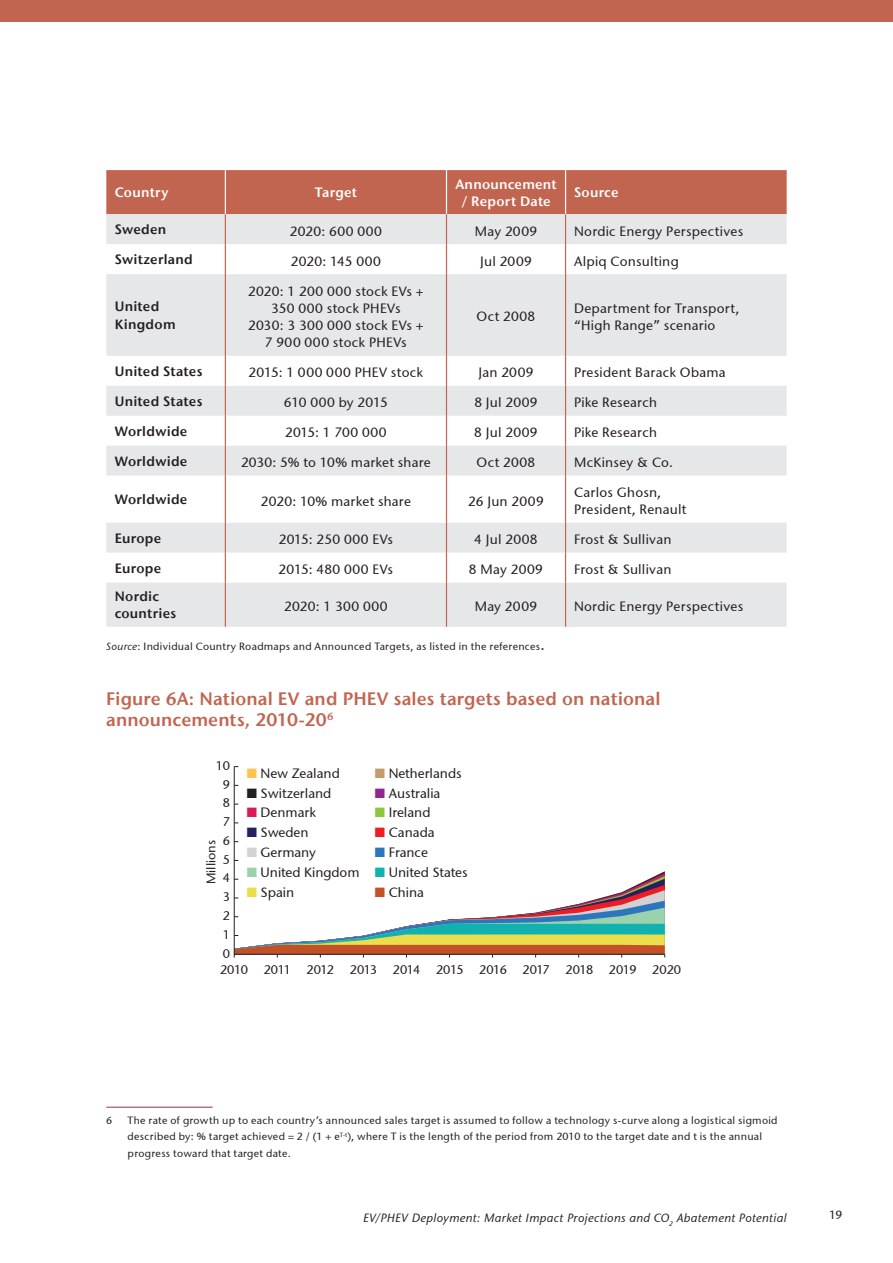
<style>
.page{position:relative;width:893px;height:1263px;background:#fff}
.page>*{position:absolute;margin:0;border:0;box-sizing:border-box;transform-origin:0 0}
.t1{font:18px/21px "Stone Sans ITC Semi";letter-spacing:.005em;color:#c26550}
.t2{font:13.5px/17.2px "Stone Sans ITCTT Medium";letter-spacing:.015em;color:#231f20}
.t3{font:13.5px/17.2px "Stone Sans ITC Semi";letter-spacing:.02em;color:#231f20}
.t4{font:13.5px/17.2px "Stone Sans ITC Semi";letter-spacing:.015em;color:#fff;text-align:center}
.t5{font:12.6px "Stone Sans ITCTT Medium";letter-spacing:-.035em;color:#231f20}
.t6{font:12.6px "Stone Sans ITCTT Medium";color:#231f20}
.t7{font:italic 12px "Stone Sans ITCTT Medium";letter-spacing:.02em;color:#231f20}
.t8{font:12px "Stone Sans ITCTT Medium";color:#231f20}
.t9{font:10.5px/16.5px "Stone Sans ITCTT Medium";letter-spacing:.03em;color:#231f20}
.s1{font-style:italic}
.s2{font-size:15px}
.s3{color:#fec34d}
.s4{color:#d91a5b}
.s5{color:#252161}
.s6{color:#d1d2d4}
.s7{color:#9ad2ae}
.s8{color:#ebdd4b}
.s9{color:#c39a6b}
.s10{color:#90268f}
.s11{color:#8bc63e}
.s12{color:#ee1d23}
.s13{color:#2e76bc}
.s14{color:#11b1af}
.s15{color:#c25128}
</style>
<div class="page">
<div style="left:106px;top:170px;width:681px;height:44px;background:#c26550"></div>
<svg style="left:106px;top:214px;width:681px;height:413px;fill:#e6e7e9"></svg>
<hr style="left:225px;top:170px;width:1px;height:44px;background:#fff">
<hr style="left:446px;top:170px;width:1px;height:44px;background:#fff">
<hr style="left:565px;top:170px;width:1px;height:44px;background:#fff">
<hr style="left:225px;top:214px;width:1px;height:30px;background:#c26550">
<hr style="left:446px;top:214px;width:1px;height:30px;background:#c26550">
<hr style="left:565px;top:214px;width:1px;height:30px;background:#c26550">
<hr style="left:225px;top:244px;width:1px;height:30px;background:#c26550">
<hr style="left:446px;top:244px;width:1px;height:30px;background:#c26550">
<hr style="left:565px;top:244px;width:1px;height:30px;background:#c26550">
<hr style="left:225px;top:274px;width:1px;height:82px;background:#c26550">
<hr style="left:446px;top:274px;width:1px;height:82px;background:#c26550">
<hr style="left:565px;top:274px;width:1px;height:82px;background:#c26550">
<hr style="left:225px;top:356px;width:1px;height:30px;background:#c26550">
<hr style="left:446px;top:356px;width:1px;height:30px;background:#c26550">
<hr style="left:565px;top:356px;width:1px;height:30px;background:#c26550">
<hr style="left:225px;top:386px;width:1px;height:30px;background:#c26550">
<hr style="left:446px;top:386px;width:1px;height:30px;background:#c26550">
<hr style="left:565px;top:386px;width:1px;height:30px;background:#c26550">
<hr style="left:225px;top:416px;width:1px;height:30px;background:#c26550">
<hr style="left:446px;top:416px;width:1px;height:30px;background:#c26550">
<hr style="left:565px;top:416px;width:1px;height:30px;background:#c26550">
<svg style="left:225px;top:446px;width:1px;height:29px"></svg>
<svg style="left:446px;top:446px;width:1px;height:29px"></svg>
<svg style="left:565px;top:446px;width:1px;height:29px"></svg>
<hr style="left:225px;top:475px;width:1px;height:48px;background:#c26550">
<hr style="left:446px;top:475px;width:1px;height:48px;background:#c26550">
<hr style="left:565px;top:475px;width:1px;height:48px;background:#c26550">
<hr style="left:225px;top:523px;width:1px;height:30px;background:#c26550">
<hr style="left:446px;top:523px;width:1px;height:30px;background:#c26550">
<hr style="left:565px;top:523px;width:1px;height:30px;background:#c26550">
<hr style="left:225px;top:553px;width:1px;height:30px;background:#c26550">
<hr style="left:446px;top:553px;width:1px;height:30px;background:#c26550">
<hr style="left:565px;top:553px;width:1px;height:30px;background:#c26550">
<hr style="left:225px;top:583px;width:1px;height:44px;background:#c26550">
<hr style="left:446px;top:583px;width:1px;height:44px;background:#c26550">
<hr style="left:565px;top:583px;width:1px;height:44px;background:#c26550">
<hr style="left:106px;top:1107px;width:107px;height:1px;background:#9f2c4f">
<hr style="left:234px;top:767px;width:1px;height:190px;background:#231f20">
<svg style="left:234px;top:871px;width:431px;height:86px"></svg>
<div style="left:0;top:0;width:893px;height:21px;background:#c26550"></div>
<p class="t4" style="left:115px;top:184px;width:55px">Country</p>
<p class="t4" style="left:315px;top:184px;width:44px">Target</p>
<p class="t4" style="left:455px;top:175px;width:103px">Announcement / Report Date</p>
<p class="t4" style="left:574px;top:184px;width:46px">Source</p>
<p class="t3" style="left:115px;top:221px;width:53px">Sweden</p>
<p class="t2" style="left:290px;top:222px;width:94px">2020: 600 000</p>
<p class="t2" style="left:475px;top:222px;width:64px">May 2009</p>
<p class="t2" style="left:574px;top:222px;width:171px">Nordic Energy Perspectives</p>
<p class="t3" style="left:115px;top:251px;width:80px">Switzerland</p>
<p class="t2" style="left:291px;top:252px;width:92px">2020: 145 000</p>
<p class="t2" style="left:480px;top:252px;width:53px">Jul 2009</p>
<p class="t2" style="left:574px;top:252px;width:106px">Alpiq Consulting</p>
<p class="t3" style="left:115px;top:298px;width:62px">United<br>Kingdom</p>
<p class="t2" style="left:248px;top:282px;width:177px;text-align:center">2020: 1 200 000 stock EVs +<br>350 000 stock PHEVs<br>2030: 3 300 000 stock EVs +<br>7 900 000 stock PHEVs</p>
<p class="t2" style="left:477px;top:308px;width:60px">Oct 2008</p>
<p class="t2" style="left:574px;top:299px;width:167px">Department for Transport, “High Range” scenario</p>
<p class="t3" style="left:115px;top:362px;width:89px">United States</p>
<p class="t2" style="left:249px;top:364px;width:176px">2015: 1 000 000 PHEV stock</p>
<p class="t2" style="left:478px;top:364px;width:57px">Jan 2009</p>
<p class="t2" style="left:574px;top:364px;width:153px">President Barack Obama</p>
<p class="t3" style="left:115px;top:392px;width:89px">United States</p>
<p class="t2" style="left:284px;top:394px;width:105px">610 000 by 2015</p>
<p class="t2" style="left:474px;top:394px;width:65px">8 Jul 2009</p>
<p class="t2" style="left:574px;top:394px;width:84px">Pike Research</p>
<p class="t3" style="left:115px;top:422px;width:74px">Worldwide</p>
<p class="t2" style="left:285px;top:424px;width:103px">2015: 1 700 000</p>
<p class="t2" style="left:474px;top:424px;width:65px">8 Jul 2009</p>
<p class="t2" style="left:574px;top:424px;width:84px">Pike Research</p>
<p class="t3" style="left:115px;top:452px;width:74px">Worldwide</p>
<p class="t2" style="left:241px;top:454px;width:191px">2030: 5% to 10% market share</p>
<p class="t2" style="left:477px;top:454px;width:60px">Oct 2008</p>
<p class="t2" style="left:574px;top:454px;width:100px">McKinsey &amp; Co.</p>
<p class="t3" style="left:115px;top:491px;width:74px">Worldwide</p>
<p class="t2" style="left:261px;top:492px;width:152px">2020: 10% market share</p>
<p class="t2" style="left:468px;top:492px;width:77px">26 Jun 2009</p>
<p class="t2" style="left:574px;top:484px;width:114px">Carlos Ghosn,<br>President, Renault</p>
<p class="t3" style="left:115px;top:529px;width:48px">Europe</p>
<p class="t2" style="left:279px;top:531px;width:116px">2015: 250 000 EVs</p>
<p class="t2" style="left:474px;top:531px;width:65px">4 Jul 2008</p>
<p class="t2" style="left:574px;top:531px;width:99px">Frost &amp; Sullivan</p>
<p class="t3" style="left:115px;top:559px;width:48px">Europe</p>
<p class="t2" style="left:279px;top:561px;width:116px">2015: 480 000 EVs</p>
<p class="t2" style="left:469px;top:561px;width:76px">8 May 2009</p>
<p class="t2" style="left:574px;top:561px;width:99px">Frost &amp; Sullivan</p>
<p class="t3" style="left:115px;top:587px;width:63px">Nordic countries</p>
<p class="t2" style="left:284px;top:598px;width:105px">2020: 1 300 000</p>
<p class="t2" style="left:475px;top:598px;width:64px">May 2009</p>
<p class="t2" style="left:574px;top:598px;width:171px">Nordic Energy Perspectives</p>
<p class="t9" style="left:106px;top:638px;width:440px"><span class="s1">Source</span>: Individual Country Roadmaps and Announced Targets, as listed in the references<span class="s2">.</span></p>
<h1 class="t1" style="left:106px;top:688px;width:556px">Figure 6A: National EV and PHEV sales targets based on national announcements, 2010-20<sup>6</sup></h1>
<p class="t5" style="left:216px;top:758px;width:15px">10</p>
<p class="t5" style="left:223px;top:776px;width:9px">9</p>
<p class="t5" style="left:223px;top:795px;width:9px">8</p>
<p class="t5" style="left:223px;top:833px;width:9px">6</p>
<p class="t5" style="left:223px;top:814px;width:9px">7</p>
<p class="t6" style="left:203px;top:884px;width:46px;rotate:-90deg">Millions</p>
<p class="t5" style="left:223px;top:852px;width:9px">5</p>
<p class="t5" style="left:223px;top:870px;width:9px">4</p>
<p class="t5" style="left:223px;top:889px;width:9px">3</p>
<p class="t5" style="left:223px;top:908px;width:9px">2</p>
<p class="t5" style="left:223px;top:927px;width:9px">1</p>
<p class="t5" style="left:223px;top:945px;width:9px">0</p>
<p class="t2" style="left:247px;top:764px;width:95px"><span class="s3">■</span> New Zealand</p>
<p class="t2" style="left:247px;top:784px;width:86px">■ Switzerland</p>
<p class="t2" style="left:247px;top:804px;width:71px"><span class="s4">■</span> Denmark</p>
<p class="t2" style="left:247px;top:824px;width:63px"><span class="s5">■</span> Sweden</p>
<p class="t2" style="left:247px;top:843px;width:71px"><span class="s6">■</span> Germany</p>
<p class="t2" style="left:247px;top:863px;width:114px"><span class="s7">■</span> United Kingdom</p>
<p class="t2" style="left:247px;top:883px;width:49px"><span class="s8">■</span> Spain</p>
<p class="t2" style="left:375px;top:764px;width:88px"><span class="s9">■</span> Netherlands</p>
<p class="t2" style="left:375px;top:784px;width:67px"><span class="s10">■</span> Australia</p>
<p class="t2" style="left:375px;top:804px;width:57px"><span class="s11">■</span> Ireland</p>
<p class="t2" style="left:375px;top:824px;width:61px"><span class="s12">■</span> Canada</p>
<p class="t2" style="left:375px;top:843px;width:55px"><span class="s13">■</span> France</p>
<p class="t2" style="left:375px;top:863px;width:94px"><span class="s14">■</span> United States</p>
<p class="t2" style="left:375px;top:883px;width:51px"><span class="s15">■</span> China</p>
<p class="t5" style="left:220px;top:961px;width:463px">2010 2011 2012 2013 2014 2015 2016 2017 2018 2019 2020</p>
<p class="t9" style="left:106px;top:1112px;width:8px">6</p>
<p class="t9" style="left:128px;top:1112px;width:651px">The rate of growth up to each country’s announced sales target is assumed to follow a technology s-curve along a logistical sigmoid described by: % target achieved = 2 / (1 + e<sup>T-t</sup>), where T is the length of the period from 2010 to the target date and t is the annual progress toward that target date.</p>
<p class="t7" style="left:363px;top:1210px;width:425px">EV/PHEV Deployment: Market Impact Projections and CO<sub>2</sub> Abatement Potential</p>
<p class="t8" style="left:829px;top:1208px;width:15px">19</p>
</div>
